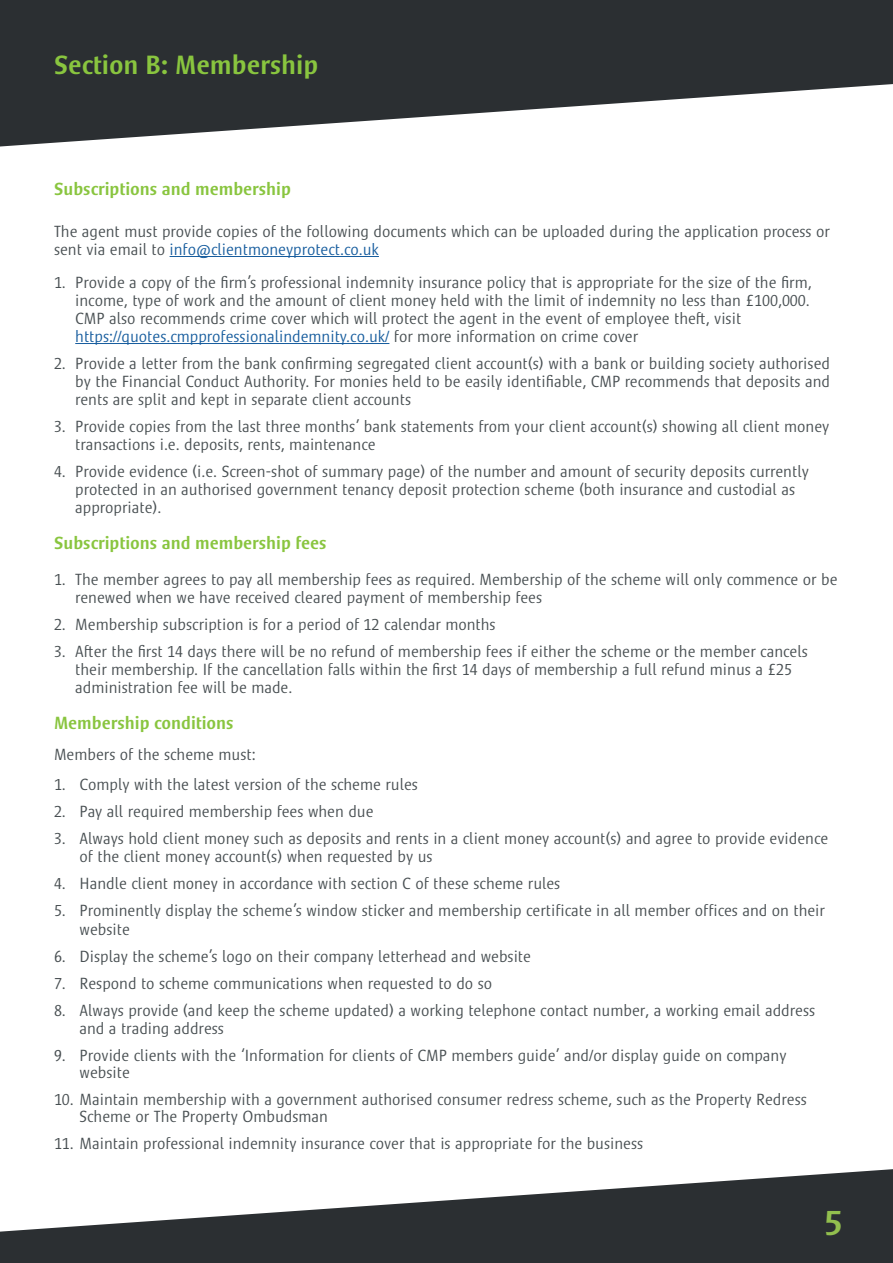
<style>
.page{position:relative;width:893px;height:1263px;background:#fff}
.page>*{position:absolute;margin:0;border:0;box-sizing:border-box;transform-origin:0 0}
.t1{font:500 36px "Satero Sans LT Pro";color:#92bf4e}
.t2{font:500 27px "Satero Sans LT Pro";color:#89c53f}
.t3{font:500 18px "Satero Sans LT Pro";color:#89c53f}
.t4{font:300 16.5px/18px "Satero Sans LT Pro";color:#484f52}
.s1{color:#175d9e}
</style>
<div class="page">
<svg style="left:0;top:1169px;width:893px;height:94px;fill:#2b2f32"></svg>
<svg style="left:0;top:0;width:893px;height:146px;fill:#2b2f32"></svg>
<hr style="left:170px;top:256px;width:209px;height:1px;background:#175d9e">
<hr style="left:75px;top:343px;width:314px;height:1px;background:#175d9e">
<p class="t2" style="left:54px;top:49px;width:266px">Section B: Membership</p>
<p class="t3" style="left:54px;top:178px;width:239px">Subscriptions and membership</p>
<p class="t4" style="left:54px;top:222px;width:777px">The agent must provide copies of the following documents which can be uploaded during the application process or sent via email to <span class="s1">info@clientmoneyprotect.co.uk</span></p>
<p class="t4" style="left:75px;top:273px;width:738px;text-indent:-21px">1. Provide a copy of the firm’s professional indemnity insurance policy that is appropriate for the size of the firm, income, type of work and the amount of client money held with the limit of indemnity no less than £100,000.<br>CMP also recommends crime cover which will protect the agent in the event of employee theft, visit <span class="s1">https://quotes.cmpprofessionalindemnity.co.uk/</span> for more information on crime cover</p>
<p class="t4" style="left:75px;top:354px;width:756px;text-align:justify;text-indent:-21px">2. Provide a letter from the bank confirming segregated client account(s) with a bank or building society authorised by the Financial Conduct Authority. For monies held to be easily identifiable, CMP recommends that deposits and rents are split and kept in separate client accounts</p>
<p class="t4" style="left:75px;top:417px;width:755px;text-indent:-21px">3. Provide copies from the last three months’ bank statements from your client account(s) showing all client money transactions i.e. deposits, rents, maintenance</p>
<p class="t4" style="left:75px;top:462px;width:735px;text-indent:-21px">4. Provide evidence (i.e. Screen-shot of summary page) of the number and amount of security deposits currently protected in an authorised government tenancy deposit protection scheme (both insurance and custodial as appropriate).</p>
<p class="t3" style="left:54px;top:532px;width:274px">Subscriptions and membership fees</p>
<p class="t4" style="left:75px;top:570px;width:764px;text-indent:-21px">1. The member agrees to pay all membership fees as required. Membership of the scheme will only commence or be renewed when we have received cleared payment of membership fees</p>
<p class="t4" style="left:54px;top:615px;width:443px">2. Membership subscription is for a period of 12 calendar months</p>
<p class="t4" style="left:75px;top:642px;width:734px;text-indent:-21px">3. After the first 14 days there will be no refund of membership fees if either the scheme or the member cancels their membership. If the cancellation falls within the first 14 days of membership a full refund minus a £25 administration fee will be made.</p>
<p class="t3" style="left:54px;top:712px;width:181px">Membership conditions</p>
<p class="t4" style="left:54px;top:746px;width:203px">Members of the scheme must:</p>
<p class="t4" style="left:54px;top:776px;width:365px">1. Comply with the latest version of the scheme rules</p>
<p class="t4" style="left:54px;top:803px;width:321px">2. Pay all required membership fees when due</p>
<p class="t4" style="left:80px;top:830px;width:750px;line-height:17.1px;text-indent:-26px">3. Always hold client money such as deposits and rents in a client money account(s) and agree to provide evidence of the client money account(s) when requested by us</p>
<p class="t4" style="left:54px;top:874px;width:508px">4. Handle client money in accordance with section C of these scheme rules</p>
<p class="t4" style="left:80px;top:900px;width:747px;line-height:19.8px;text-indent:-26px">5. Prominently display the scheme’s window sticker and membership certificate in all member offices and on their website</p>
<p class="t4" style="left:54px;top:948px;width:478px">6. Display the scheme’s logo on their company letterhead and website</p>
<p class="t4" style="left:54px;top:975px;width:440px">7. Respond to scheme communications when requested to do so</p>
<p class="t4" style="left:80px;top:1002px;width:737px;line-height:17.1px;text-indent:-26px">8. Always provide (and keep the scheme updated) a working telephone contact number, a working email address and a trading address</p>
<p class="t4" style="left:80px;top:1046px;width:708px;line-height:17.1px;text-indent:-26px">9. Provide clients with the ‘Information for clients of CMP members guide’ and/or display guide on company website</p>
<p class="t4" style="left:80px;top:1090px;width:729px;line-height:17.1px;text-indent:-26px">10. Maintain membership with a government authorised consumer redress scheme, such as the Property Redress<br>Scheme or The Property Ombudsman</p>
<p class="t4" style="left:54px;top:1134px;width:591px">11. Maintain professional indemnity insurance cover that is appropriate for the business</p>
<p class="t1" style="left:824px;top:1202px;width:20px">5</p>
</div>
